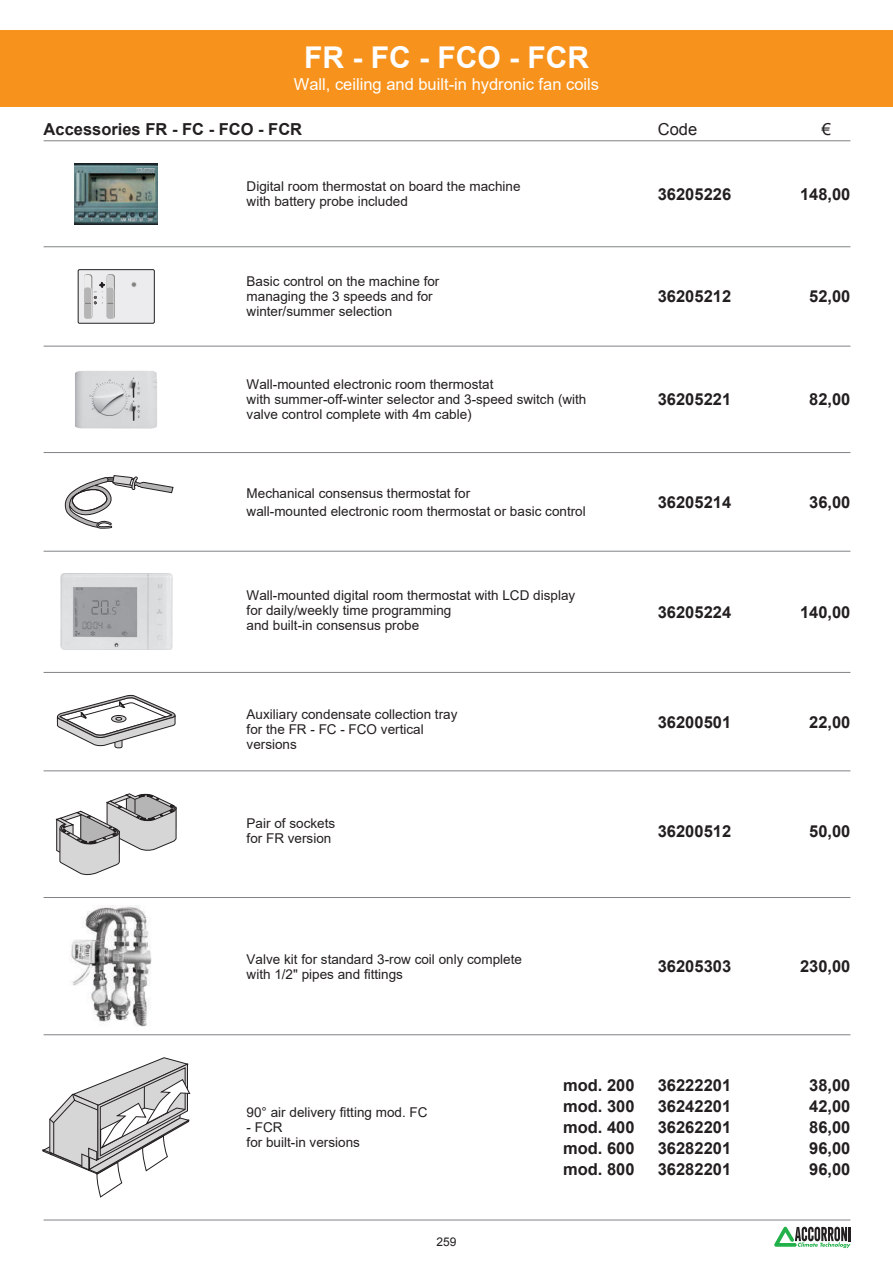
<style>
.page{position:relative;width:893px;height:1263px;background:#fff}
.page>*{position:absolute;margin:0;border:0;box-sizing:border-box;transform-origin:0 0}
.t1{font:700 30px "Arial";color:#fff}
.t2{font:700 16.5px/21px "Arial";color:#231f20;text-align:justify}
.t3{font:16.5px "Arial";color:#fff}
.t4{font:16.5px "Arial";color:#231f20}
.t5{font:13.5px/15px "Arial";color:#231f20}
.t6{font:12px "Arial";color:#231f20}
</style>
<div class="page">
<svg style="left:774px;top:1227px;width:76px;height:21px"></svg>
<hr style="left:44px;top:140px;width:806px;height:1px;background:#808285">
<hr style="left:44px;top:346px;width:806px;height:1px;background:#808285">
<hr style="left:44px;top:246px;width:806px;height:1px;background:#808285">
<hr style="left:44px;top:1034px;width:806px;height:1px;background:#808285">
<hr style="left:44px;top:1219px;width:806px;height:1px;background:#808285">
<svg style="left:42px;top:1057px;width:148px;height:140px"></svg>
<div style="left:0;top:30px;width:893px;height:76px;background:#f7931d"></div>
<img style="left:75px;top:371px;width:82px;height:58px">
<hr style="left:44px;top:452px;width:806px;height:1px;background:#808285">
<hr style="left:44px;top:551px;width:806px;height:1px;background:#808285">
<hr style="left:44px;top:672px;width:806px;height:1px;background:#808285">
<hr style="left:44px;top:770px;width:806px;height:1px;background:#808285">
<hr style="left:44px;top:897px;width:806px;height:1px;background:#808285">
<svg style="left:56px;top:695px;width:120px;height:53px"></svg>
<svg style="left:56px;top:793px;width:121px;height:82px"></svg>
<svg style="left:64px;top:475px;width:110px;height:54px"></svg>
<img style="left:60px;top:574px;width:112px;height:76px">
<div style="left:78px;top:270px;width:76px;height:53px;background:#ececee"></div>
<div style="left:78px;top:269px;width:76px;height:54px;border:1px solid #231f20"></div>
<svg style="left:131px;top:282px;width:6px;height:5px"></svg>
<svg style="left:107px;top:274px;width:8px;height:45px"></svg>
<svg style="left:84px;top:275px;width:30px;height:44px"></svg>
<img style="left:75px;top:164px;width:83px;height:60px">
<img style="left:71px;top:905px;width:80px;height:122px">
<h1 class="t1" style="left:304px;top:37px;width:286px">FR - FC - FCO - FCR</h1>
<p class="t3" style="left:294px;top:73px;width:307px">Wall, ceiling and built-in hydronic fan coils</p>
<p class="t2" style="left:44px;top:120px;width:260px">Accessories FR - FC - FCO - FCR</p>
<p class="t4" style="left:658px;top:119px;width:41px">Code</p>
<p class="t4" style="left:822px;top:119px;width:11px">€</p>
<p class="t5" style="left:247px;top:179px;width:275px">Digital room thermostat on board the machine with battery probe included</p>
<p class="t5" style="left:247px;top:274px;width:194px">Basic control on the machine for managing the 3 speeds and for winter/summer selection</p>
<p class="t5" style="left:247px;top:377px;width:341px">Wall-mounted electronic room thermostat<br>with summer-off-winter selector and 3-speed switch (with valve control complete with 4m cable)</p>
<p class="t5" style="left:247px;top:484px;width:341px;line-height:18px">Mechanical consensus thermostat for<br>wall-mounted electronic room thermostat or basic control</p>
<p class="t5" style="left:247px;top:588px;width:330px">Wall-mounted digital room thermostat with LCD display for daily/weekly time programming<br>and built-in consensus probe</p>
<p class="t5" style="left:247px;top:707px;width:212px">Auxiliary condensate collection tray for the FR - FC - FCO vertical versions</p>
<p class="t5" style="left:247px;top:816px;width:90px">Pair of sockets for FR version</p>
<p class="t2" style="left:658px;top:184px;width:75px">36205226</p>
<p class="t2" style="left:800px;top:184px;width:52px">148,00</p>
<p class="t2" style="left:658px;top:287px;width:75px">36205212</p>
<p class="t2" style="left:809px;top:287px;width:43px">52,00</p>
<p class="t2" style="left:658px;top:390px;width:75px">36205221</p>
<p class="t2" style="left:809px;top:390px;width:43px">82,00</p>
<p class="t2" style="left:658px;top:492px;width:75px">36205214</p>
<p class="t2" style="left:809px;top:492px;width:43px">36,00</p>
<p class="t2" style="left:658px;top:602px;width:75px">36205224</p>
<p class="t2" style="left:800px;top:602px;width:52px">140,00</p>
<p class="t2" style="left:658px;top:712px;width:75px">36200501</p>
<p class="t2" style="left:809px;top:712px;width:43px">22,00</p>
<p class="t2" style="left:658px;top:821px;width:75px">36200512</p>
<p class="t2" style="left:809px;top:821px;width:43px">50,00</p>
<p class="t5" style="left:247px;top:951px;width:277px">Valve kit for standard 3-row coil only complete with 1/2" pipes and fittings</p>
<p class="t5" style="left:247px;top:1105px;width:182px">90° air delivery fitting mod. FC</p>
<p class="t5" style="left:247px;top:1120px;width:115px">- FCR<br>for built-in versions</p>
<p class="t6" style="left:436px;top:1234px;width:22px">259</p>
<p class="t2" style="left:658px;top:956px;width:75px">36205303</p>
<p class="t2" style="left:800px;top:956px;width:52px">230,00</p>
<p class="t2" style="left:563px;top:1076px;width:73px">mod. 200 mod. 300 mod. 400 mod. 600 mod. 800</p>
<p class="t2" style="left:658px;top:1076px;width:75px">36222201<br>36242201<br>36262201<br>36282201<br>36282201</p>
<p class="t2" style="left:809px;top:1076px;width:43px">38,00<br>42,00<br>86,00<br>96,00<br>96,00</p>
</div>
